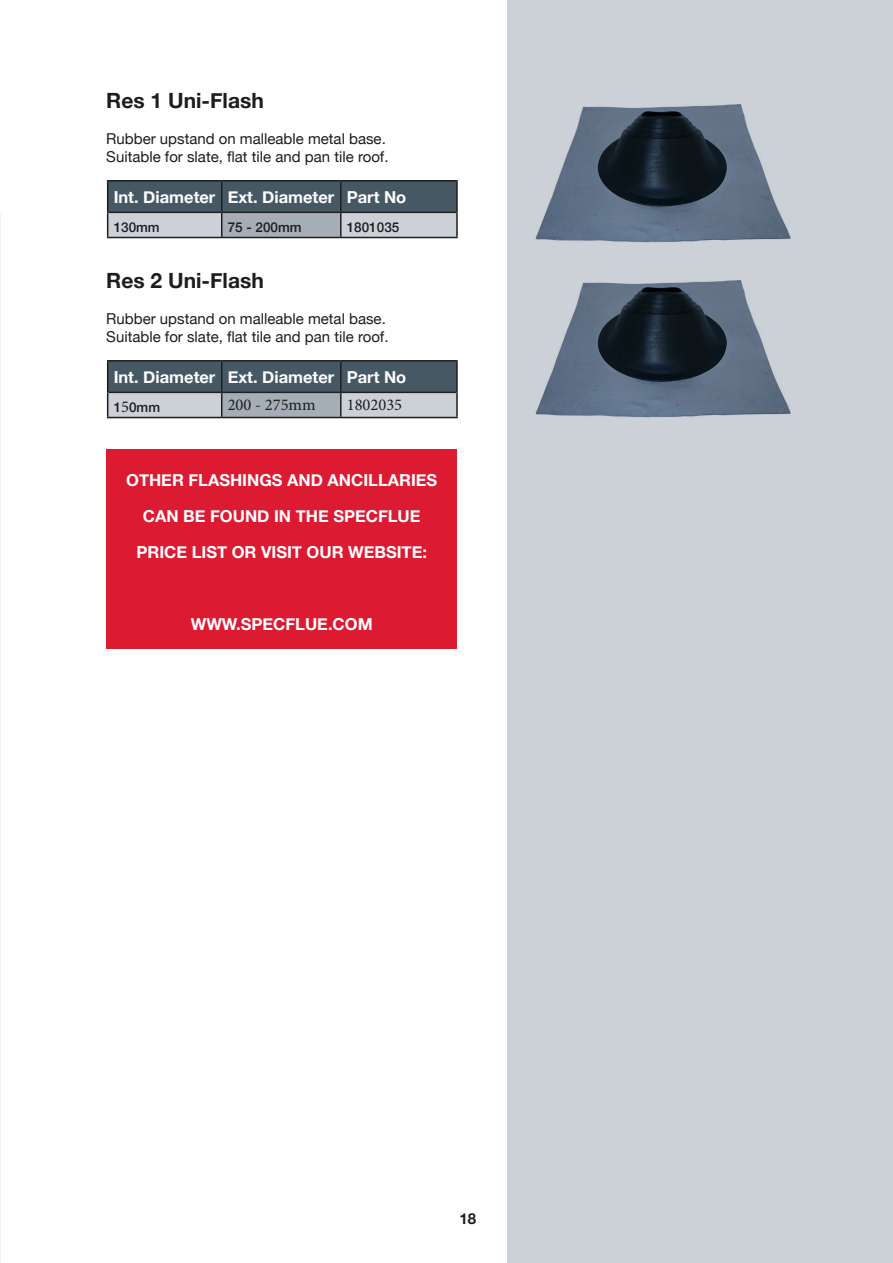
<style>
.page{position:relative;width:893px;height:1263px;background:#fff}
.page>*{position:absolute;margin:0;border:0;box-sizing:border-box;transform-origin:0 0}
.Heading_2{font:700 21px "Helvetica Neue";color:#1c1d1c}
.Body_Copy{font:700 16.5px/36px "Helvetica Neue";color:#fff;text-align:center}
.Table_Header{font:700 16.5px "Helvetica Neue";color:#fff}
.Table_Content{font:16.5px "Minion Pro";color:#1c1d1c}
.Body_Copy-2{font:15px/18px "Helvetica Neue";color:#1c1d1c}
.Heading_2-2{font:700 15px "Helvetica Neue";color:#1c1d1c}
.Table_Content-2{font:500 13.5px "Helvetica Neue";color:#1c1d1c}
.s1{font-family:"Minion Pro";font-weight:400;font-size:16.5px}
</style>
<div class="page">
<div style="left:508px;top:0;width:385px;height:1263px;background:#ccd1d8"></div>
<div style="left:106px;top:449px;width:351px;height:199px;background:#dc1a32"></div>
<hr style="left:107px;top:180px;width:115px;height:2px;background:#1c1d1c">
<hr style="left:222px;top:180px;width:119px;height:2px;background:#1c1d1c">
<hr style="left:341px;top:180px;width:117px;height:2px;background:#1c1d1c">
<hr style="left:456px;top:182px;width:2px;height:30px;background:#1c1d1c">
<hr style="left:456px;top:212px;width:2px;height:25px;background:#1c1d1c">
<hr style="left:107px;top:237px;width:115px;height:1px;background:#1c1d1c">
<hr style="left:222px;top:237px;width:119px;height:1px;background:#1c1d1c">
<hr style="left:341px;top:237px;width:117px;height:1px;background:#1c1d1c">
<svg style="left:107px;top:181px;width:350px;height:56px;background:#77828c"></svg>
<hr style="left:341px;top:212px;width:115px;height:1px;background:#231f20">
<hr style="left:340px;top:213px;width:2px;height:24px;background:#231f20">
<hr style="left:107px;top:360px;width:115px;height:2px;background:#1c1d1c">
<hr style="left:222px;top:360px;width:119px;height:2px;background:#1c1d1c">
<hr style="left:341px;top:360px;width:117px;height:2px;background:#1c1d1c">
<hr style="left:456px;top:362px;width:2px;height:30px;background:#1c1d1c">
<hr style="left:456px;top:392px;width:2px;height:25px;background:#1c1d1c">
<hr style="left:107px;top:417px;width:115px;height:1px;background:#1c1d1c">
<hr style="left:222px;top:417px;width:119px;height:1px;background:#1c1d1c">
<hr style="left:341px;top:417px;width:117px;height:1px;background:#1c1d1c">
<svg style="left:107px;top:361px;width:350px;height:56px;background:#77828c"></svg>
<hr style="left:341px;top:392px;width:115px;height:1px;background:#231f20">
<hr style="left:340px;top:393px;width:2px;height:24px;background:#231f20">
<img style="left:535px;top:104px;width:256px;height:139px">
<img style="left:535px;top:279px;width:256px;height:139px">
<p class="Heading_2" style="left:106px;top:84px;width:159px">Res 1 Uni-Flash</p>
<p class="Body_Copy-2" style="left:106px;top:131px;width:284px">Rubber upstand on malleable metal base.<br>Suitable for slate, flat tile and pan tile roof.</p>
<p class="Table_Header" style="left:114px;top:184px;width:103px">Int. Diameter</p>
<p class="Table_Header" style="left:228px;top:184px;width:108px">Ext. Diameter</p>
<p class="Table_Header" style="left:347px;top:184px;width:61px">Part No</p>
<p class="Table_Content-2" style="left:114px;top:216px;width:48px">130mm</p>
<p class="Table_Content-2" style="left:228px;top:216px;width:75px">75 - 200mm</p>
<p class="Table_Content-2" style="left:347px;top:216px;width:54px">1801035</p>
<p class="Heading_2" style="left:106px;top:264px;width:159px">Res 2 Uni-Flash</p>
<p class="Body_Copy-2" style="left:106px;top:311px;width:284px">Rubber upstand on malleable metal base.<br>Suitable for slate, flat tile and pan tile roof.</p>
<p class="Table_Header" style="left:114px;top:364px;width:103px">Int. Diameter</p>
<p class="Table_Header" style="left:228px;top:364px;width:108px">Ext. Diameter</p>
<p class="Table_Header" style="left:347px;top:364px;width:61px">Part No</p>
<p class="Table_Content-2" style="left:114px;top:396px;width:48px">1<span class="s1">5</span>0mm</p>
<p class="Table_Content" style="left:228px;top:394px;width:89px">200 - 275mm</p>
<p class="Table_Content" style="left:347px;top:394px;width:57px">1802035</p>
<p class="Body_Copy" style="left:126px;top:463px;width:313px">OTHER FLASHINGS AND ANCILLARIES<br>CAN BE FOUND IN THE SPECFLUE<br>PRICE LIST OR VISIT OUR WEBSITE:</p>
<p class="Body_Copy" style="left:191px;top:607px;width:183px">WWW.SPECFLUE.COM</p>
<p class="Heading_2-2" style="left:459px;top:1207px;width:18px">18</p>
</div>
